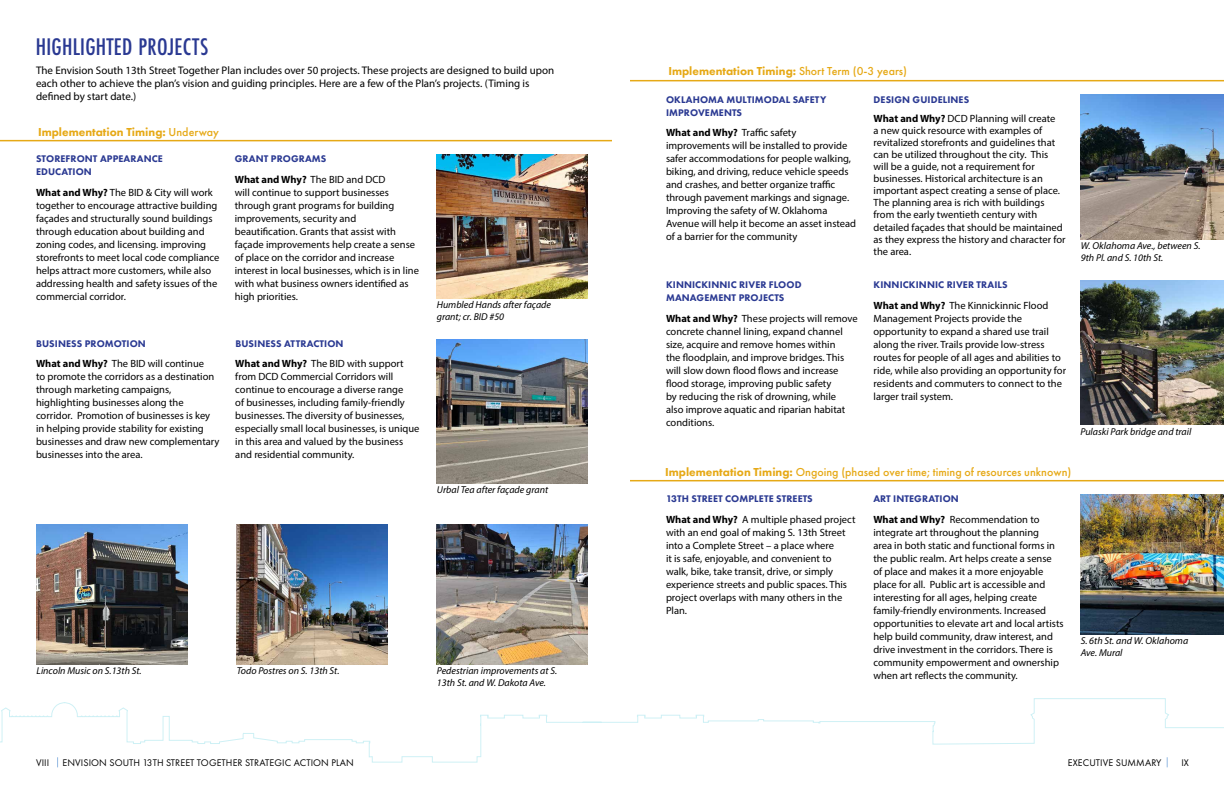
<style>
.page{position:relative;width:1224px;height:792px;background:#fff}
.page>*{position:absolute;margin:0;border:0;box-sizing:border-box;transform-origin:0 0}
.t1{font:500 25px "Futura PT Cond";letter-spacing:.01em;color:#2a3992}
.t2{font:800 12px "Futura PT";color:#e6a916}
.t3{font:500 12px "Futura PT";color:#e6a916}
.t4{font:11px/13px "Myriad Pro";color:#000}
.t5{font:10.5px/13px "Myriad Pro";color:#000}
.t6{font:italic 10px/12px "Myriad Pro";color:#000}
.t7{font:800 10px/13px "Futura PT";letter-spacing:.01em;color:#2a3992}
.t8{font:10px "Futura PT";letter-spacing:.01em;color:#000}
.s1{font-weight:500}
.s2{font-weight:700}
.s3{font-weight:800}
</style>
<div class="page">
<img style="left:1080px;top:95px;width:144px;height:144px">
<img style="left:1080px;top:281px;width:144px;height:144px">
<img style="left:37px;top:525px;width:151px;height:139px">
<img style="left:237px;top:525px;width:151px;height:139px">
<img style="left:437px;top:339px;width:151px;height:145px">
<img style="left:1081px;top:495px;width:143px;height:139px">
<img style="left:437px;top:525px;width:151px;height:139px">
<svg style="left:0;top:698px;width:1224px;height:70px"></svg>
<hr style="left:0;top:140px;width:612px;height:1px;background:#e6a916">
<hr style="left:630px;top:80px;width:594px;height:1px;background:#e6a916">
<hr style="left:630px;top:480px;width:594px;height:1px;background:#e6a916">
<img style="left:437px;top:155px;width:151px;height:144px">
<h1 class="t1" style="left:36px;top:32px;width:174px">HIGHLIGHTED PROJECTS</h1>
<p class="t4" style="left:36px;top:64px;width:520px">The Envision South 13th Street Together Plan includes over 50 projects. These projects are designed to build upon each other to achieve the plan’s vision and guiding principles. Here are a few of the Plan’s projects. (Timing is defined by start date.)</p>
<p class="t2" style="left:38px;top:124px;width:182px">Implementation Timing: <span class="s1">Underway</span></p>
<p class="t7" style="left:36px;top:152px;width:128px">STOREFRONT APPEARANCE<br>EDUCATION</p>
<p class="t5" style="left:36px;top:185px;width:185px"><span class="s2">What and Why?</span> The BID &amp; City will work together to encourage attractive building façades and structurally sound buildings through education about building and zoning codes, and licensing. improving storefronts to meet local code compliance helps attract more customers, while also addressing health and safety issues of the commercial corridor.</p>
<p class="t7" style="left:36px;top:337px;width:111px">BUSINESS PROMOTION</p>
<p class="t5" style="left:36px;top:357px;width:185px"><span class="s2">What and Why?</span> The BID will continue<br>to promote the corridors as a destination through marketing campaigns, highlighting businesses along the corridor. Promotion of businesses is key in helping provide stability for existing businesses and draw new complementary businesses into the area.</p>
<p class="t7" style="left:235px;top:152px;width:93px">GRANT PROGRAMS</p>
<p class="t5" style="left:235px;top:172px;width:186px"><span class="s2">What and Why?</span> The BID and DCD<br>will continue to support businesses through grant programs for building improvements, security and beautification. Grants that assist with façade improvements help create a sense of place on the corridor and increase interest in local businesses, which is in line with what business owners identified as high priorities.</p>
<p class="t7" style="left:235px;top:337px;width:110px">BUSINESS ATTRACTION</p>
<p class="t5" style="left:235px;top:357px;width:186px"><span class="s2">What and Why?</span> The BID with support from DCD Commercial Corridors will continue to encourage a diverse range<br>of businesses, including family-friendly businesses. The diversity of businesses, especially small local businesses, is unique in this area and valued by the business and residential community.</p>
<p class="t6" style="left:437px;top:299px;width:116px">Humbled Hands after façade grant; cr. BID #50</p>
<p class="t6" style="left:437px;top:484px;width:113px">Urbal Tea after façade grant</p>
<p class="t6" style="left:37px;top:664px;width:107px">Lincoln Music on S.13th St.</p>
<p class="t6" style="left:237px;top:664px;width:104px">Todo Postres on S. 13th St.</p>
<p class="t6" style="left:437px;top:664px;width:122px">Pedestrian improvements at S.<br>13th St. and W. Dakota Ave.</p>
<p class="t2" style="left:668px;top:64px;width:240px">Implementation Timing: <span class="s1">Short Term (0-3 years)</span></p>
<p class="t7" style="left:666px;top:93px;width:162px">OKLAHOMA MULTIMODAL SAFETY<br>IMPROVEMENTS</p>
<p class="t5" style="left:666px;top:126px;width:192px"><span class="s2">What and Why?</span> Traffic safety improvements will be installed to provide safer accommodations for people walking, biking, and driving, reduce vehicle speeds and crashes, and better organize traffic through pavement markings and signage.<br>Improving the safety of W. Oklahoma Avenue will help it become an asset instead of a barrier for the community</p>
<p class="t7" style="left:666px;top:278px;width:137px">KINNICKINNIC RIVER FLOOD<br>MANAGEMENT PROJECTS</p>
<p class="t5" style="left:666px;top:311px;width:193px"><span class="s2">What and Why?</span> These projects will remove concrete channel lining, expand channel size, acquire and remove homes within<br>the floodplain, and improve bridges. This will slow down flood flows and increase flood storage, improving public safety<br>by reducing the risk of drowning, while<br>also improve aquatic and riparian habitat conditions.</p>
<p class="t7" style="left:874px;top:93px;width:97px">DESIGN GUIDELINES</p>
<p class="t5" style="left:874px;top:112px;width:188px;line-height:12px"><span class="s2">What and Why?</span> DCD Planning will create a new quick resource with examples of revitalized storefronts and guidelines that can be utilized throughout the city. This will be a guide, not a requirement for businesses. Historical architecture is an important aspect creating a sense of place.<br>The planning area is rich with buildings from the early twentieth century with</p>
<p class="t5" style="left:874px;top:221px;width:194px;line-height:12px">detailed façades that should be maintained as they express the history and character for the area.</p>
<p class="t7" style="left:874px;top:278px;width:136px">KINNICKINNIC RIVER TRAILS</p>
<p class="t5" style="left:874px;top:298px;width:194px"><span class="s2">What and Why?</span> The Kinnickinnic Flood Management Projects provide the opportunity to expand a shared use trail along the river. Trails provide low-stress routes for people of all ages and abilities to ride, while also providing an opportunity for residents and commuters to connect to the larger trail system.</p>
<p class="t6" style="left:1081px;top:239px;width:121px">W. Oklahoma Ave., between S.<br>9th Pl. and S. 10th St.</p>
<p class="t6" style="left:1080px;top:425px;width:112px">Pulaski Park bridge and trail</p>
<p class="t3" style="left:665px;top:465px;width:408px"><span class="s3">Implementation Timing:</span> Ongoing (phased over time; timing of resources unknown)</p>
<p class="t7" style="left:666px;top:492px;width:148px">13TH STREET COMPLETE STREETS</p>
<p class="t5" style="left:666px;top:512px;width:191px"><span class="s2">What and Why?</span> A multiple phased project with an end goal of making S. 13th Street into a Complete Street – a place where<br>it is safe, enjoyable, and convenient to walk, bike, take transit, drive, or simply experience streets and public spaces. This project overlaps with many others in the Plan.</p>
<p class="t7" style="left:873px;top:492px;width:87px">ART INTEGRATION</p>
<p class="t5" style="left:873px;top:512px;width:192px"><span class="s2">What and Why?</span> Recommendation to integrate art throughout the planning<br>area in both static and functional forms in the public realm. Art helps create a sense<br>of place and makes it a more enjoyable place for all. Public art is accessible and interesting for all ages, helping create family-friendly environments. Increased opportunities to elevate art and local artists help build community, draw interest, and drive investment in the corridors. There is community empowerment and ownership when art reflects the community.</p>
<p class="t6" style="left:1081px;top:634px;width:109px">S. 6th St. and W. Oklahoma<br>Ave. Mural</p>
<p class="t8" style="left:36px;top:756px;width:15px">viii</p>
<p class="t8" style="left:63px;top:756px;width:293px">ENVISION SOUTH 13TH STREET TOGETHER STRATEGIC ACTION PLAN</p>
<p class="t8" style="left:1068px;top:756px;width:95px">EXECUTIVE SUMMARY</p>
<p class="t8" style="left:1181px;top:756px;width:9px">ix</p>
</div>
